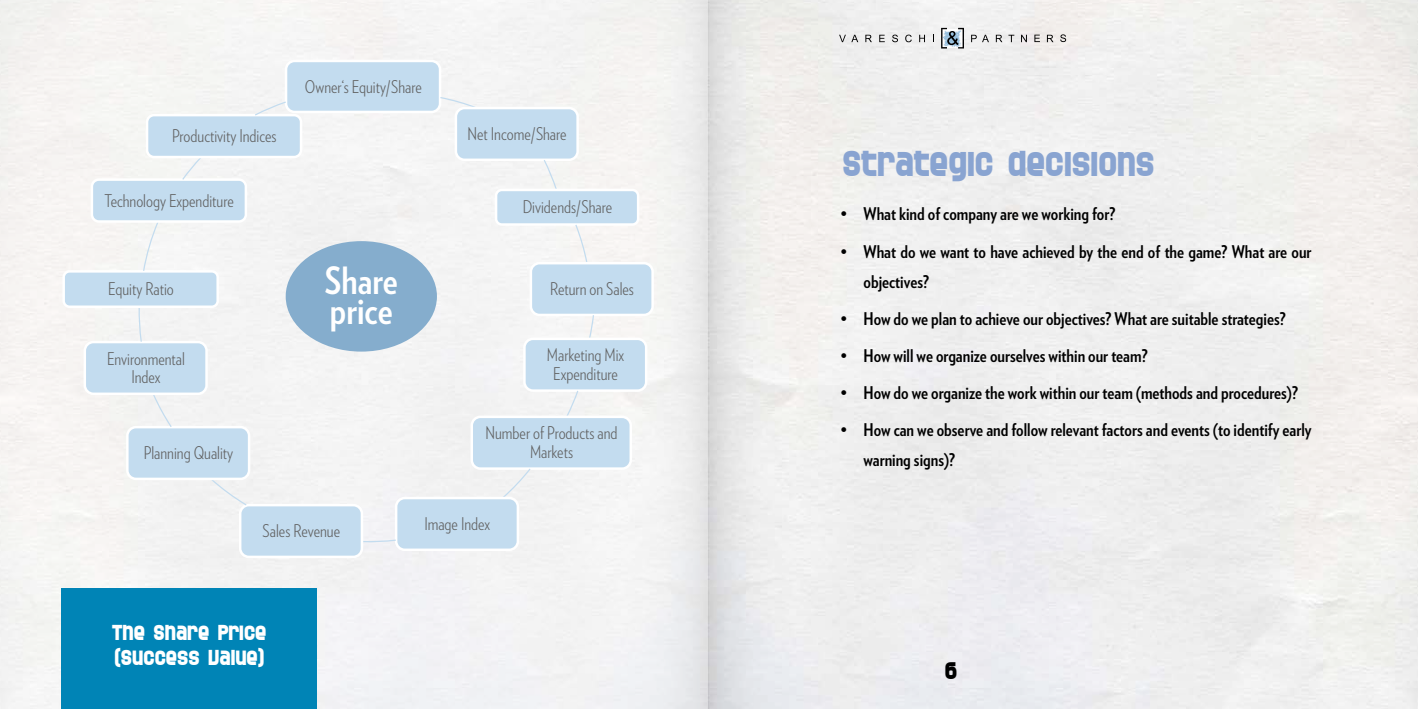
<style>
.page{position:relative;width:1418px;height:709px;background:#fff}
.page>*{position:absolute;margin:0;border:0;box-sizing:border-box;transform-origin:0 0}
.t1{font:700 37.5px "SF Speedwaystar";color:#89a4d1}
.t2{font:700 37.5px/30px "Verlag Condensed";color:#fff}
.t3{font:700 25px "SF Speedwaystar";color:#000}
.t4{font:700 22.5px/25px "SF Speedwaystar";color:#fff}
.t5{font:700 17.5px/30px "Verlag Condensed";color:#000}
.t6{font:300 17.5px/18.8px "Verlag Condensed";color:#606060;text-align:center}
</style>
<div class="page">
<img style="left:0;top:0;width:1417px;height:709px">
<svg style="left:839px;top:35px;width:19px;height:7px"></svg>
<svg style="left:865px;top:35px;width:7px;height:7px"></svg>
<svg style="left:879px;top:35px;width:5px;height:7px"></svg>
<svg style="left:892px;top:35px;width:6px;height:7px"></svg>
<svg style="left:905px;top:35px;width:6px;height:7px"></svg>
<svg style="left:919px;top:35px;width:6px;height:7px"></svg>
<svg style="left:971px;top:35px;width:5px;height:7px"></svg>
<svg style="left:982px;top:35px;width:7px;height:7px"></svg>
<svg style="left:995px;top:35px;width:7px;height:7px"></svg>
<svg style="left:1008px;top:35px;width:6px;height:7px"></svg>
<svg style="left:1021px;top:35px;width:5px;height:7px"></svg>
<svg style="left:1034px;top:35px;width:5px;height:7px"></svg>
<svg style="left:1046px;top:35px;width:7px;height:7px"></svg>
<svg style="left:1060px;top:34px;width:6px;height:8px"></svg>
<svg style="left:941px;top:28px;width:23px;height:21px"></svg>
<div style="left:286px;top:61px;width:154px;height:51px;background:#c3dcef;border-radius:8px"></div>
<div style="left:285px;top:60px;width:156px;height:53px;border:2px solid #fff;border-radius:8px"></div>
<svg style="left:439px;top:96px;width:39px;height:13px"></svg>
<div style="left:456px;top:108px;width:121px;height:52px;background:#c3dcef;border-radius:9px"></div>
<div style="left:454px;top:107px;width:125px;height:54px;border:2px solid #fff;border-radius:9px"></div>
<svg style="left:542px;top:158px;width:16px;height:31px"></svg>
<div style="left:496px;top:190px;width:142px;height:34px;background:#c3dcef;border-radius:6px"></div>
<div style="left:495px;top:189px;width:144px;height:37px;border:2px solid #fff;border-radius:6px"></div>
<svg style="left:574px;top:223px;width:14px;height:39px"></svg>
<div style="left:531px;top:263px;width:121px;height:52px;background:#c3dcef;border-radius:9px"></div>
<div style="left:529px;top:262px;width:125px;height:54px;border:2px solid #fff;border-radius:9px"></div>
<svg style="left:588px;top:314px;width:7px;height:23px"></svg>
<div style="left:524px;top:339px;width:122px;height:51px;background:#c3dcef;border-radius:9px"></div>
<div style="left:523px;top:337px;width:124px;height:55px;border:2px solid #fff;border-radius:9px"></div>
<svg style="left:565px;top:389px;width:14px;height:26px"></svg>
<div style="left:472px;top:417px;width:158px;height:51px;background:#c3dcef;border-radius:9px"></div>
<div style="left:470px;top:415px;width:162px;height:55px;border:2px solid #fff;border-radius:9px"></div>
<svg style="left:501px;top:467px;width:31px;height:32px"></svg>
<div style="left:396px;top:498px;width:122px;height:52px;background:#c3dcef;border-radius:9px"></div>
<div style="left:395px;top:497px;width:124px;height:54px;border:2px solid #fff;border-radius:9px"></div>
<svg style="left:363px;top:539px;width:34px;height:3px"></svg>
<div style="left:240px;top:505px;width:122px;height:52px;background:#c3dcef;border-radius:9px"></div>
<div style="left:239px;top:504px;width:124px;height:54px;border:2px solid #fff;border-radius:9px"></div>
<svg style="left:209px;top:477px;width:39px;height:29px"></svg>
<div style="left:127px;top:427px;width:122px;height:52px;background:#c3dcef;border-radius:9px"></div>
<div style="left:126px;top:426px;width:124px;height:54px;border:2px solid #fff;border-radius:9px"></div>
<svg style="left:152px;top:395px;width:21px;height:33px"></svg>
<div style="left:85px;top:342px;width:121px;height:52px;background:#c3dcef;border-radius:9px"></div>
<div style="left:84px;top:341px;width:124px;height:54px;border:2px solid #fff;border-radius:9px"></div>
<svg style="left:138px;top:308px;width:5px;height:35px"></svg>
<div style="left:64px;top:271px;width:154px;height:36px;background:#c3dcef;border-radius:6px"></div>
<div style="left:62px;top:270px;width:157px;height:38px;border:2px solid #fff;border-radius:6px"></div>
<svg style="left:142px;top:223px;width:17px;height:49px"></svg>
<div style="left:92px;top:180px;width:154px;height:41px;background:#c3dcef;border-radius:7px"></div>
<div style="left:91px;top:178px;width:156px;height:45px;border:2px solid #fff;border-radius:7px"></div>
<svg style="left:181px;top:158px;width:22px;height:23px"></svg>
<div style="left:147px;top:115px;width:154px;height:42px;background:#c3dcef;border-radius:7px"></div>
<div style="left:146px;top:114px;width:156px;height:44px;border:2px solid #fff;border-radius:7px"></div>
<svg style="left:253px;top:100px;width:34px;height:17px"></svg>
<div style="left:62px;top:588px;width:255px;height:121px;background:#0084b6"></div>
<div style="left:286px;top:241px;width:151px;height:110px;background:#85adcd;border-radius:50%"></div>
<p class="t6" style="left:172px;top:126px;width:106px">Productivity Indices</p>
<p class="t6" style="left:105px;top:190px;width:131px">Technology Expenditure</p>
<p class="t6" style="left:108px;top:279px;width:67px">Equity Ratio</p>
<p class="t6" style="left:107px;top:348px;width:79px">Environmental<br>Index</p>
<p class="t6" style="left:144px;top:443px;width:91px">Planning Quality</p>
<p class="t6" style="left:305px;top:76px;width:118px">Owner‘s Equity/Share</p>
<h1 class="t2" style="left:325px;top:264px;width:74px">Share price</h1>
<p class="t6" style="left:467px;top:124px;width:100px">Net Income/Share</p>
<p class="t6" style="left:522px;top:197px;width:91px">Dividends/Share</p>
<p class="t6" style="left:550px;top:279px;width:86px">Return on Sales</p>
<p class="t6" style="left:547px;top:345px;width:79px">Marketing Mix<br>Expenditure</p>
<p class="t6" style="left:485px;top:423px;width:134px">Number of Products and<br>Markets</p>
<p class="t6" style="left:262px;top:521px;width:79px">Sales Revenue</p>
<p class="t4" style="left:112px;top:620px;width:156px">THE SHARE PRICE (SUCCESS VALUE)</p>
<p class="t6" style="left:424px;top:513px;width:67px">Image Index</p>
<h1 class="t1" style="left:842px;top:141px;width:314px">STRATEGIC DECISIONS</h1>
<p class="t5" style="left:841px;top:198px;width:276px">• What kind of company are we working for?</p>
<p class="t5" style="left:863px;top:235px;width:449px;text-indent:-23px">• What do we want to have achieved by the end of the game? What are our objectives?</p>
<p class="t5" style="left:841px;top:302px;width:446px">• How do we plan to achieve our objectives? What are suitable strategies?</p>
<p class="t5" style="left:841px;top:340px;width:308px">• How will we organize ourselves within our team?</p>
<p class="t5" style="left:841px;top:377px;width:458px">• How do we organize the work within our team (methods and procedures)?</p>
<p class="t5" style="left:863px;top:414px;width:449px;text-indent:-23px">• How can we observe and follow relevant factors and events (to identify early warning signs)?</p>
<h2 class="t3" style="left:944px;top:656px;width:14px">6</h2>
</div>
